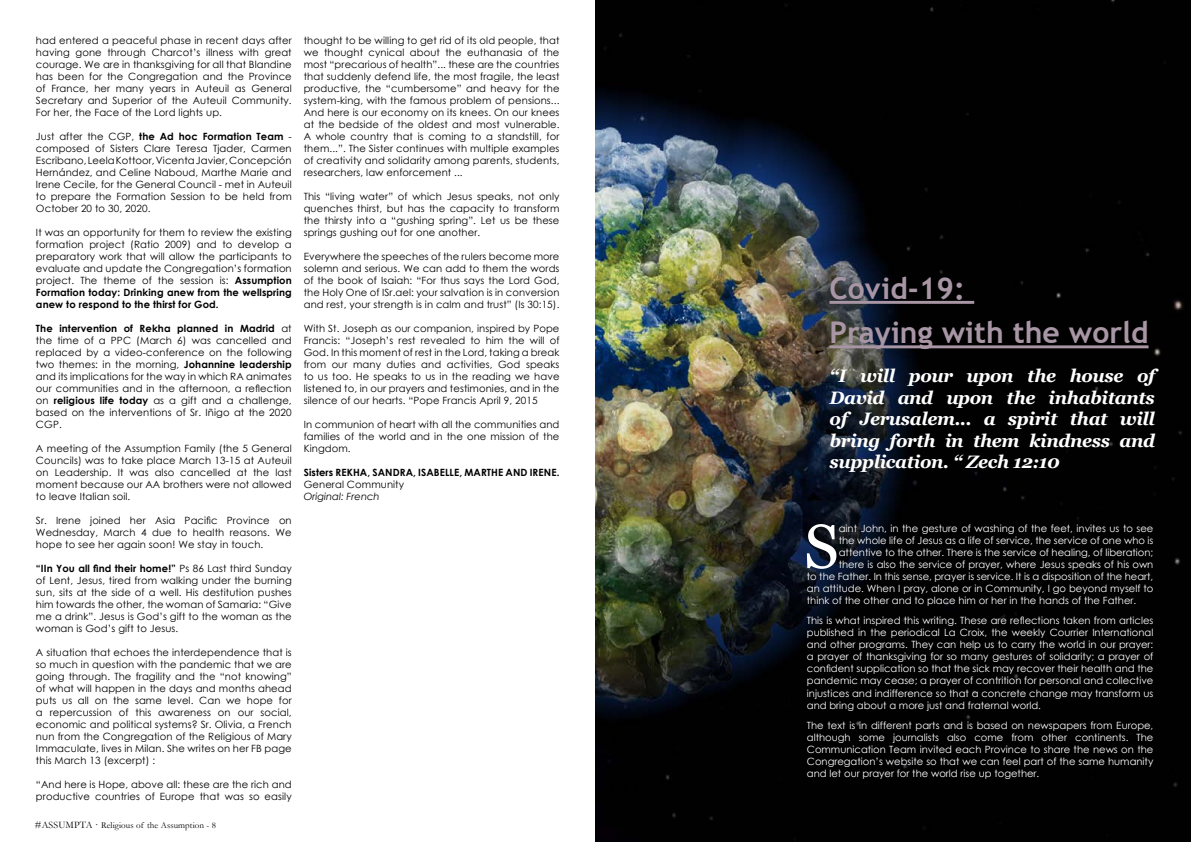
<style>
.page{position:relative;width:1191px;height:842px;background:#fff}
.page>*{position:absolute;margin:0;border:0;box-sizing:border-box;transform-origin:0 0}
.t1{font:62px "Georgia";color:#fff}
.t2{font:700 30px/44.5px "Trebuchet MS";color:#a896a5}
.t3{font:italic 700 18px/21.6px "Georgia";letter-spacing:-.02em;color:#fff;text-align:justify}
.t4{font:10px/12px "Century Gothic";letter-spacing:.01em;color:#000;text-align:justify}
.t5{font:10px/12px "Century Gothic";color:#fff;text-align:justify}
.t6{font:700 10px "Century Gothic";letter-spacing:.01em;color:#000}
.t7{font:italic 10px "Century Gothic";color:#000}
.t8{font:9px "Garamond";letter-spacing:.01em;color:#000}
.s1{font-weight:700}
.s2{font-size:10px}
</style>
<div class="page">
<img style="left:595px;top:0;width:596px;height:842px">
<hr style="left:829px;top:301px;width:145px;height:3px;background:#a896a5">
<hr style="left:829px;top:345px;width:319px;height:3px;background:#a896a5">
<p class="t4" style="left:36px;top:34px;width:257px">had entered a peaceful phase in recent days after having gone through Charcot’s illness with great courage. We are in thanksgiving for all that Blandine has been for the Congregation and the Province of France, her many years in Auteuil as General Secretary and Superior of the Auteuil Community.<br>For her, the Face of the Lord lights up.</p>
<p class="t4" style="left:36px;top:130px;width:257px">Just after the CGP, <span class="s1">the Ad hoc Formation Team</span> - composed of Sisters Clare Teresa Tjader, Carmen Escribano, Leela Kottoor, Vicenta Javier, Concepción Hernández, and Celine Naboud, Marthe Marie and Irene Cecile, for the General Council - met in Auteuil to prepare the Formation Session to be held from October 20 to 30, 2020.</p>
<p class="t4" style="left:36px;top:226px;width:257px">It was an opportunity for them to review the existing formation project (Ratio 2009) and to develop a preparatory work that will allow the participants to evaluate and update the Congregation’s formation project. The theme of the session is: <span class="s1">Assumption Formation today: Drinking anew from the wellspring anew to respond to the thirst for God.</span></p>
<p class="t4" style="left:36px;top:322px;width:257px"><span class="s1">The intervention of Rekha planned in Madrid</span> at the time of a PPC (March 6) was cancelled and replaced by a video-conference on the following two themes: in the morning, <span class="s1">Johannine leadership </span>and its implications for the way in which RA animates our communities and in the afternoon, a reflection on <span class="s1">religious life today</span> as a gift and a challenge, based on the interventions of Sr. Iñigo at the 2020<br>CGP.</p>
<p class="t4" style="left:36px;top:442px;width:257px">A meeting of the Assumption Family (the 5 General Councils) was to take place March 13-15 at Auteuil on Leadership. It was also cancelled at the last moment because our AA brothers were not allowed to leave Italian soil.</p>
<p class="t4" style="left:36px;top:514px;width:257px">Sr. Irene joined her Asia Pacific Province on Wednesday, March 4 due to health reasons. We hope to see her again soon! We stay in touch.</p>
<p class="t4" style="left:36px;top:562px;width:257px"><span class="s1">“IIn You all find their home!”</span> Ps 86 Last third Sunday of Lent, Jesus, tired from walking under the burning sun, sits at the side of a well. His destitution pushes him towards the other, the woman of Samaria: “Give me a drink”. Jesus is God’s gift to the woman as the woman is God’s gift to Jesus.</p>
<p class="t4" style="left:36px;top:646px;width:257px">A situation that echoes the interdependence that is so much in question with the pandemic that we are going through. The fragility and the “not knowing” of what will happen in the days and months ahead puts us all on the same level. Can we hope for a repercussion of this awareness on our social, economic and political systems? Sr. Olivia, a French nun from the Congregation of the Religious of Mary Immaculate, lives in Milan. She writes on her FB page this March 13 (excerpt) :</p>
<p class="t4" style="left:36px;top:778px;width:257px">“And here is Hope, above all: these are the rich and productive countries of Europe that was so easily</p>
<p class="t8" style="left:35px;top:819px;width:182px"><span class="s2">#ASSUMPTA ·</span> Religious of the Assumption - 8</p>
<p class="t4" style="left:304px;top:34px;width:257px">thought to be willing to get rid of its old people, that we thought cynical about the euthanasia of the most “precarious of health”... these are the countries that suddenly defend life, the most fragile, the least productive, the “cumbersome” and heavy for the system-king, with the famous problem of pensions...<br>And here is our economy on its knees. On our knees at the bedside of the oldest and most vulnerable.<br>A whole country that is coming to a standstill, for them...”. The Sister continues with multiple examples of creativity and solidarity among parents, students, researchers, law enforcement ...</p>
<p class="t4" style="left:304px;top:190px;width:257px">This “living water” of which Jesus speaks, not only quenches thirst, but has the capacity to transform the thirsty into a “gushing spring”. Let us be these springs gushing out for one another.</p>
<p class="t4" style="left:304px;top:250px;width:257px">Everywhere the speeches of the rulers become more solemn and serious. We can add to them the words of the book of Isaiah: “For thus says the Lord God, the Holy One of ISr.ael: your salvation is in conversion and rest, your strength is in calm and trust” (Is 30:15).</p>
<p class="t4" style="left:304px;top:322px;width:257px">With St. Joseph as our companion, inspired by Pope Francis: “Joseph’s rest revealed to him the will of God. In this moment of rest in the Lord, taking a break from our many duties and activities, God speaks to us too. He speaks to us in the reading we have listened to, in our prayers and testimonies, and in the silence of our hearts. “Pope Francis April 9, 2015</p>
<p class="t4" style="left:304px;top:418px;width:257px">In communion of heart with all the communities and families of the world and in the one mission of the Kingdom.</p>
<p class="t6" style="left:304px;top:464px;width:257px">Sisters REKHA, SANDRA, ISABELLE, MARTHE AND IRENE.</p>
<p class="t4" style="left:304px;top:478px;width:102px">General Community</p>
<p class="t7" style="left:304px;top:489px;width:77px">Original: French</p>
<h2 class="t2" style="left:829px;top:266px;width:320px">Covid-19:<br>Praying with the world</h2>
<h3 class="t3" style="left:829px;top:365px;width:327px">“I will pour upon the house of David and upon the inhabitants of Jerusalem... a spirit that will bring forth in them kindness and supplication. “ Zech 12:10</h3>
<h1 class="t1" style="left:804px;top:509px;width:36px">S</h1>
<p class="t5" style="left:839px;top:522px;width:316px">aint John, in the gesture of washing of the feet, invites us to see</p>
<p class="t5" style="left:839px;top:534px;width:316px">the whole life of Jesus as a life of service, the service of one who is</p>
<p class="t5" style="left:839px;top:546px;width:316px">attentive to the other. There is the service of healing, of liberation;</p>
<p class="t5" style="left:839px;top:558px;width:316px">there is also the service of prayer, where Jesus speaks of his own</p>
<p class="t5" style="left:807px;top:570px;width:348px">to the Father. In this sense, prayer is service. It is a disposition of the heart,</p>
<p class="t5" style="left:807px;top:582px;width:348px">an attitude. When I pray, alone or in Community, I go beyond myself to</p>
<p class="t5" style="left:807px;top:594px;width:331px">think of the other and to place him or her in the hands of the Father.</p>
<p class="t5" style="left:807px;top:615px;width:348px">This is what inspired this writing. These are reflections taken from articles published in the periodical La Croix, the weekly Courrier International and other programs. They can help us to carry the world in our prayer: a prayer of thanksgiving for so many gestures of solidarity; a prayer of confident supplication so that the sick may recover their health and the pandemic may cease; a prayer of contrition for personal and collective injustices and indifference so that a concrete change may transform us and bring about a more just and fraternal world.</p>
<p class="t5" style="left:807px;top:719px;width:348px">The text is in different parts and is based on newspapers from Europe, although some journalists also come from other continents. The Communication Team invited each Province to share the news on the Congregation’s website so that we can feel part of the same humanity and let our prayer for the world rise up together.</p>
</div>
